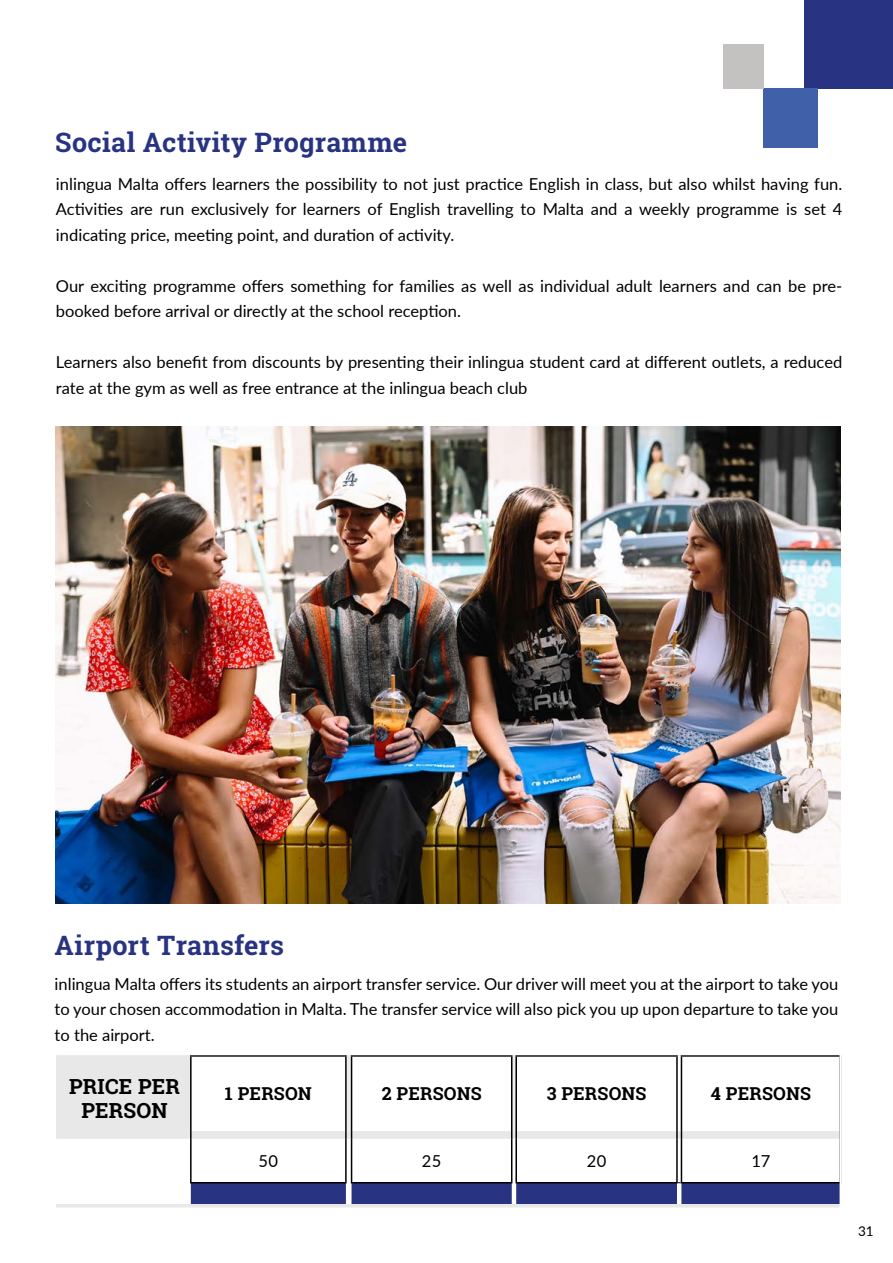
<style>
.page{position:relative;width:893px;height:1263px;background:#fff}
.page>*{position:absolute;margin:0;border:0;box-sizing:border-box;transform-origin:0 0}
.t1{font:700 27px "Roboto Slab";letter-spacing:.015em;color:#283481}
.t2{font:700 21px/24.8px "Roboto Slab";letter-spacing:.01em;color:#000;text-align:center}
.t3{font:700 18px "Roboto Slab";letter-spacing:.01em;color:#000}
.t4{font:16.5px/25.5px "Lato";color:#000;text-align:justify}
.t5{font:13.5px "Lato";color:#000}
</style>
<div class="page">
<div style="left:804px;top:0;width:89px;height:88px;background:#283481"></div>
<div style="left:763px;top:88px;width:54px;height:59px;background:#4060aa"></div>
<div style="left:723px;top:44px;width:40px;height:44px;background:#c4c1c1"></div>
<svg style="left:58px;top:1057px;width:780px;height:125px"></svg>
<hr style="left:681px;top:1057px;width:1px;height:74px;background:#000">
<hr style="left:681px;top:1139px;width:1px;height:43px;background:#000">
<hr style="left:676px;top:1057px;width:2px;height:74px;background:#000">
<svg style="left:676px;top:1131px;width:6px;height:8px"></svg>
<hr style="left:515px;top:1139px;width:2px;height:43px;background:#000">
<hr style="left:676px;top:1139px;width:2px;height:43px;background:#000">
<hr style="left:351px;top:1139px;width:1px;height:43px;background:#000">
<hr style="left:511px;top:1139px;width:1px;height:43px;background:#000">
<hr style="left:190px;top:1057px;width:2px;height:74px;background:#000">
<svg style="left:190px;top:1131px;width:2px;height:8px"></svg>
<svg style="left:345px;top:1057px;width:172px;height:82px"></svg>
<hr style="left:190px;top:1139px;width:2px;height:43px;background:#000">
<hr style="left:345px;top:1139px;width:2px;height:43px;background:#000">
<hr style="left:190px;top:1182px;width:157px;height:1px;background:#000">
<svg style="left:191px;top:1182px;width:647px;height:22px;background:#2a347b"></svg>
<div style="left:55px;top:1054px;width:786px;height:155px;border:2px solid #fff"></div>
<img style="left:55px;top:426px;width:785px;height:478px">
<h1 class="t1" style="left:55px;top:130px;width:353px">Social Activity Programme</h1>
<p class="t4" style="left:56px;top:170px;width:788px">inlingua Malta offers learners the possibility to not just practice English in class, but also whilst having fun.<br>Activities are run exclusively for learners of English travelling to Malta and a weekly programme is set 4 indicating price, meeting point, and duration of activity.</p>
<p class="t4" style="left:56px;top:272px;width:788px">Our exciting programme offers something for families as well as individual adult learners and can be pre&shy;booked before arrival or directly at the school reception.</p>
<p class="t4" style="left:56px;top:349px;width:788px">Learners also benefit from discounts by presenting their inlingua student card at different outlets, a reduced rate at the gym as well as free entrance at the inlingua beach club</p>
<h1 class="t1" style="left:55px;top:934px;width:231px">Airport Transfers</h1>
<p class="t4" style="left:55px;top:970px;width:785px">inlingua Malta offers its students an airport transfer service. Our driver will meet you at the airport to take you to your chosen accommodation in Malta. The transfer service will also pick you up upon departure to take you to the airport.</p>
<p class="t2" style="left:69px;top:1075px;width:112px">PRICE PER<br>PERSON</p>
<p class="t3" style="left:225px;top:1086px;width:88px">1 PERSON</p>
<p class="t3" style="left:382px;top:1086px;width:101px">2 PERSONS</p>
<p class="t3" style="left:547px;top:1086px;width:101px">3 PERSONS</p>
<p class="t3" style="left:711px;top:1086px;width:102px">4 PERSONS</p>
<p class="t4" style="left:259px;top:1147px;width:21px">50</p>
<p class="t4" style="left:422px;top:1147px;width:21px">25</p>
<p class="t4" style="left:587px;top:1150px;width:21px">20</p>
<p class="t4" style="left:752px;top:1150px;width:20px">17</p>
<p class="t5" style="left:858px;top:1226px;width:17px">31</p>
</div>
